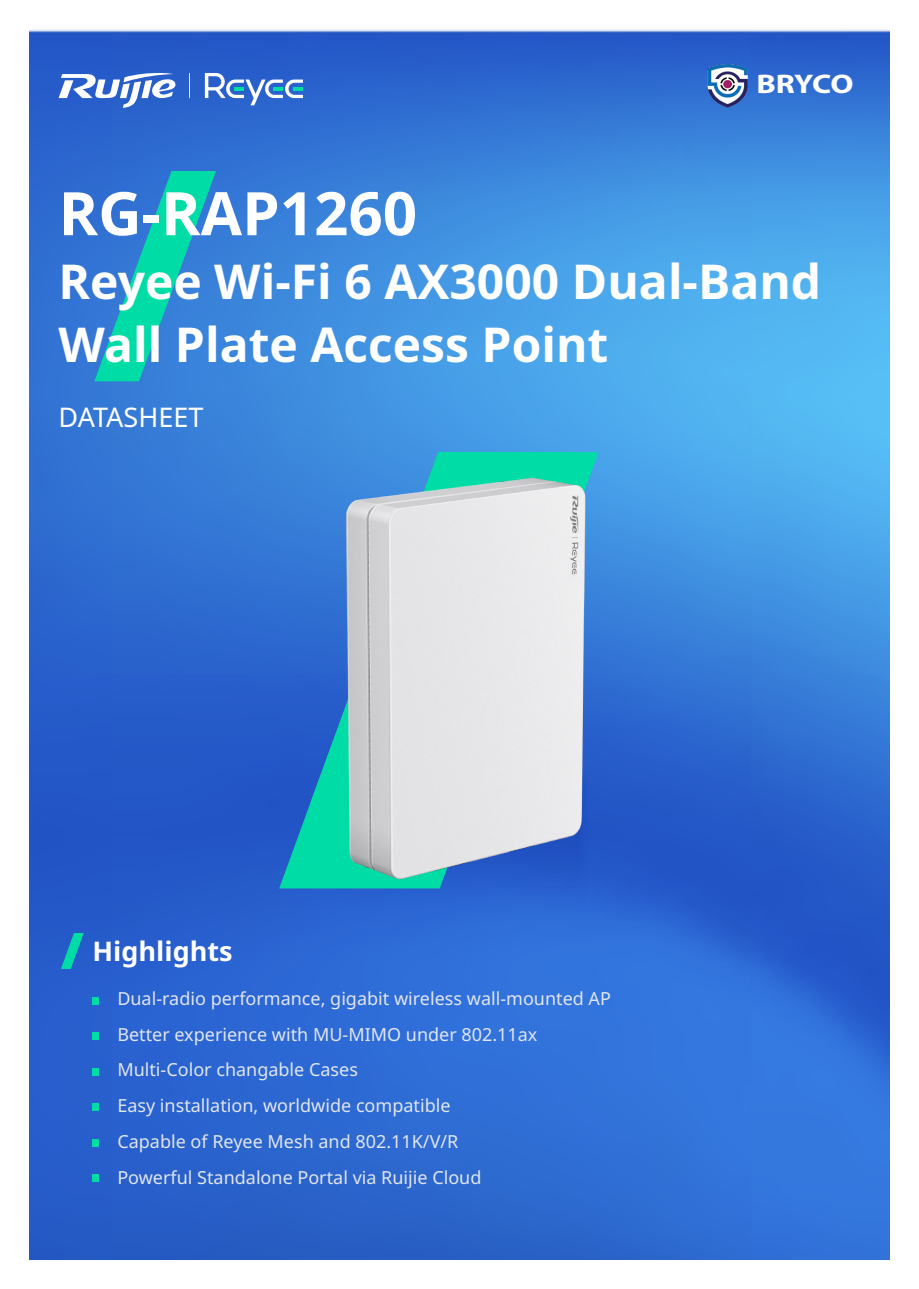
<style>
.page{position:relative;width:919px;height:1289px;background:#fff}
.page>*{position:absolute;margin:0;border:0;box-sizing:border-box;transform-origin:0 0}
.t1{font:700 60px "Noto Sans";color:#fff}
.t2{font:700 48px/63.6px "Noto Sans";color:#fff}
.t3{font:700 27px "Noto Sans";color:#fff}
.t4{font:27px "Noto Sans";color:#fff}
.t5{font:700 27px "Myriad Pro";letter-spacing:-.025em;color:#fff;scale:1.19 1}
.t6{font:18px/35.8px "Noto Sans";color:#e1e6eb}
</style>
<div class="page">
<img style="left:30px;top:30px;width:859px;height:1229px">
<svg style="left:95px;top:171px;width:121px;height:210px;background:#219dc4"></svg>
<svg style="left:61px;top:933px;width:23px;height:35px"></svg>
<div style="left:92px;top:996px;width:7px;height:8px;background:#00dca5"></div>
<div style="left:92px;top:1032px;width:7px;height:7px;background:#00dca5"></div>
<div style="left:92px;top:1067px;width:7px;height:8px;background:#00dca5"></div>
<div style="left:92px;top:1103px;width:7px;height:7px;background:#00dca5"></div>
<div style="left:92px;top:1174px;width:7px;height:7px;background:#00dca5"></div>
<div style="left:92px;top:1139px;width:7px;height:7px;background:#00dca5"></div>
<svg style="left:205px;top:73px;width:98px;height:32px"></svg>
<svg style="left:59px;top:73px;width:116px;height:35px"></svg>
<svg style="left:189px;top:73px;width:1px;height:25px"></svg>
<img style="left:293px;top:725px;width:343px;height:298px">
<svg style="left:279px;top:452px;width:319px;height:436px;background:#2677c9"></svg>
<svg style="left:310px;top:452px;width:263px;height:350px;background:#2499c6"></svg>
<img style="left:315px;top:462px;width:293px;height:440px">
<img style="left:700px;top:55px;width:153px;height:62px">
<h3 class="t5" style="left:756px;top:66px;width:83px">BRYCO</h3>
<h1 class="t1" style="left:59px;top:179px;width:360px">RG-RAP1260</h1>
<h2 class="t2" style="left:59px;top:250px;width:764px">Reyee Wi-Fi 6 AX3000 Dual-Band<br>Wall Plate Access Point</h2>
<h3 class="t4" style="left:59px;top:402px;width:146px">DATASHEET</h3>
<h3 class="t3" style="left:92px;top:936px;width:142px">Highlights</h3>
<p class="t6" style="left:117px;top:980px;width:495px">Dual-radio performance, gigabit wireless wall-mounted AP Better experience with MU-MIMO under 802.11ax Multi-Color changable Cases<br>Easy installation, worldwide compatible<br>Capable of Reyee Mesh and 802.11K/V/R<br>Powerful Standalone Portal via Ruijie Cloud</p>
</div>
